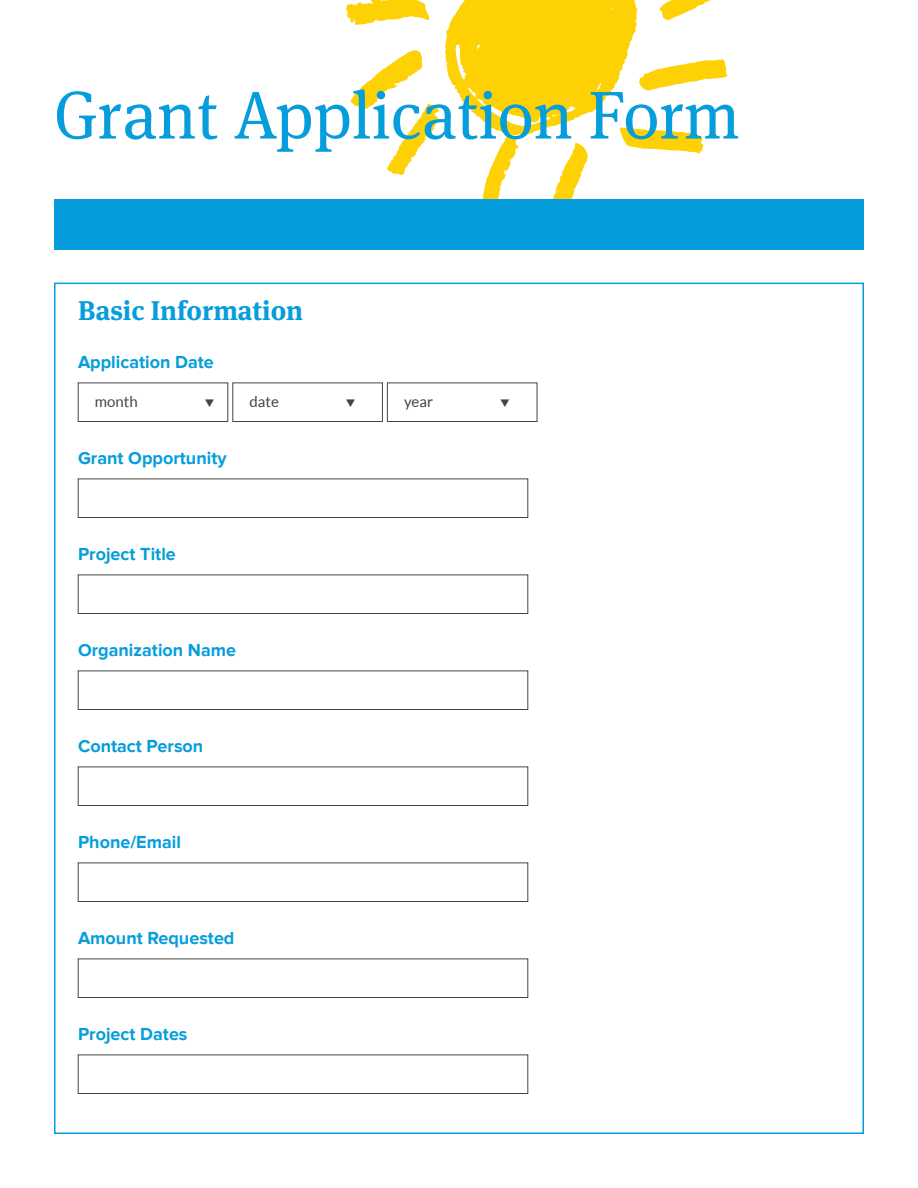
<style>
.page{position:relative;width:918px;height:1188px;background:#fff}
.page>*{position:absolute;margin:0;border:0;box-sizing:border-box;transform-origin:0 0}
.t1{font:67.5px "Meta Serif OT";color:#069ddc}
.t2{font:700 27px "Meta Serif OT";color:#069ddc}
.t3{font:700 18px "Proxima Nova";color:#069ddc}
.t4{font:15px "Lato";color:#464441}
</style>
<div class="page">
<svg style="left:346px;top:0;width:84px;height:25px"></svg>
<svg style="left:351px;top:50px;width:88px;height:125px"></svg>
<svg style="left:445px;top:0;width:283px;height:199px"></svg>
<div style="left:78px;top:383px;width:150px;height:39px;border:1px solid #464441"></div>
<div style="left:233px;top:383px;width:150px;height:39px;border:1px solid #464441"></div>
<div style="left:387px;top:383px;width:150px;height:39px;border:1px solid #464441"></div>
<div style="left:78px;top:479px;width:450px;height:39px;background:#fff;border:1px solid #464441"></div>
<div style="left:78px;top:575px;width:450px;height:39px;background:#fff;border:1px solid #464441"></div>
<div style="left:78px;top:671px;width:450px;height:39px;background:#fff;border:1px solid #464441"></div>
<div style="left:78px;top:767px;width:450px;height:39px;background:#fff;border:1px solid #464441"></div>
<div style="left:78px;top:863px;width:450px;height:39px;background:#fff;border:1px solid #464441"></div>
<div style="left:78px;top:959px;width:450px;height:39px;background:#fff;border:1px solid #464441"></div>
<div style="left:78px;top:1055px;width:450px;height:39px;background:#fff;border:1px solid #464441"></div>
<div style="left:54px;top:199px;width:810px;height:51px;background:#069ddc"></div>
<p class="t1" style="left:54px;top:73px;width:688px">Grant Application Form</p>
<p class="t2" style="left:78px;top:293px;width:227px">Basic Information</p>
<p class="t3" style="left:78px;top:351px;width:137px">Application Date</p>
<p class="t4" style="left:95px;top:393px;width:44px">month</p>
<p class="t4" style="left:249px;top:393px;width:31px">date</p>
<p class="t4" style="left:404px;top:393px;width:30px">year</p>
<p class="t3" style="left:78px;top:447px;width:150px">Grant Opportunity</p>
<p class="t3" style="left:78px;top:543px;width:99px">Project Title</p>
<p class="t3" style="left:78px;top:639px;width:160px">Organization Name</p>
<p class="t3" style="left:78px;top:735px;width:127px">Contact Person</p>
<p class="t3" style="left:78px;top:831px;width:105px">Phone/Email</p>
<p class="t3" style="left:78px;top:927px;width:158px">Amount Requested</p>
<p class="t3" style="left:78px;top:1023px;width:111px">Project Dates</p>
</div>
